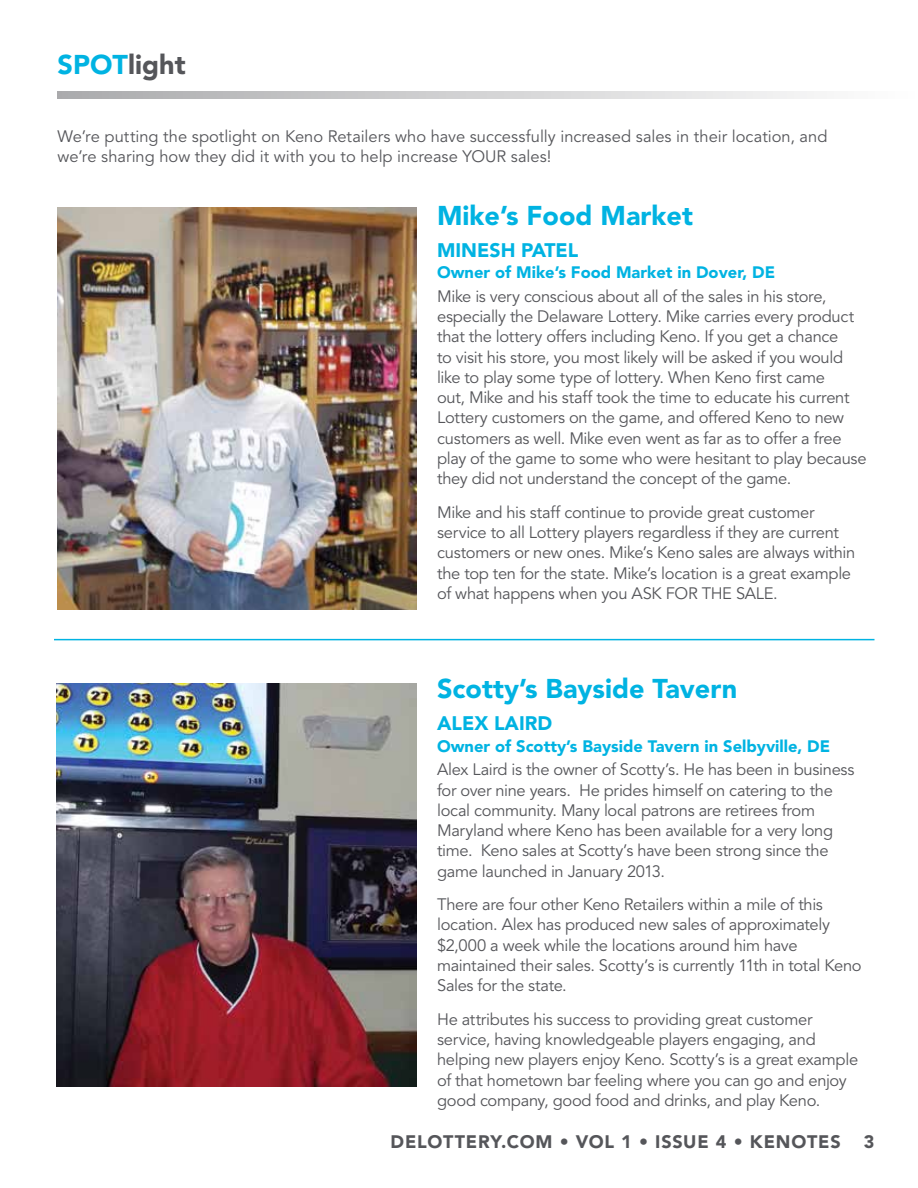
<style>
.page{position:relative;width:918px;height:1188px;background:#fff}
.page>*{position:absolute;margin:0;border:0;box-sizing:border-box;transform-origin:0 0}
.t1{font:900 27px "Avenir LT Std";color:#00b3e2}
.t2{font:900 27px "Avenir LT Std";color:#55565a}
.t3{font:900 19.5px "Avenir LT Std";color:#00b3e2}
.t4{font:900 18px "Avenir LT Std";letter-spacing:.045em;color:#55565a}
.t5{font:16.5px/20.2px "Avenir LT Std";letter-spacing:-.02em;color:#55565a}
.t6{font:16.5px/20.2px "Avenir LT Std";color:#55565a}
.t7{font:900 16.5px "Avenir LT Std";color:#00b3e2}
.s1{color:#00b3e2}
</style>
<div class="page">
<svg style="left:58px;top:91px;width:756px;height:7px;background:#cfcfd0"></svg>
<hr style="left:54px;top:639px;width:820px;height:1px;background:#00b3e2">
<img style="left:57px;top:683px;width:360px;height:403px">
<img style="left:57px;top:207px;width:360px;height:403px">
<h1 class="t2" style="left:58px;top:49px;width:130px"><span class="s1">SPOT</span>light</h1>
<p class="t6" style="left:58px;top:126px;width:771px">We’re putting the spotlight on Keno Retailers who have successfully increased sales in their location, and we’re sharing how they did it with you to help increase YOUR sales!</p>
<h1 class="t1" style="left:437px;top:199px;width:257px">Mike’s Food Market</h1>
<p class="t3" style="left:437px;top:238px;width:143px">MINESH PATEL</p>
<p class="t7" style="left:437px;top:263px;width:340px">Owner of Mike’s Food Market in Dover, DE</p>
<p class="t5" style="left:437px;top:287px;width:431px">Mike is very conscious about all of the sales in his store, especially the Delaware Lottery. Mike carries every product that the lottery offers including Keno. If you get a chance<br>to visit his store, you most likely will be asked if you would like to play some type of lottery. When Keno first came<br>out, Mike and his staff took the time to educate his current Lottery customers on the game, and offered Keno to new customers as well. Mike even went as far as to offer a free play of the game to some who were hesitant to play because they did not understand the concept of the game.</p>
<p class="t5" style="left:437px;top:503px;width:420px">Mike and his staff continue to provide great customer service to all Lottery players regardless if they are current customers or new ones. Mike’s Keno sales are always within the top ten for the state. Mike’s location is a great example of what happens when you ASK FOR THE SALE.</p>
<h1 class="t1" style="left:437px;top:672px;width:302px">Scotty’s Bayside Tavern</h1>
<p class="t3" style="left:437px;top:711px;width:117px">ALEX LAIRD</p>
<p class="t7" style="left:437px;top:736px;width:395px">Owner of Scotty’s Bayside Tavern in Selbyville, DE</p>
<p class="t5" style="left:437px;top:760px;width:419px">Alex Laird is the owner of Scotty’s. He has been in business for over nine years. He prides himself on catering to the local community. Many local patrons are retirees from Maryland where Keno has been available for a very long time. Keno sales at Scotty’s have been strong since the game launched in January 2013.</p>
<p class="t5" style="left:437px;top:895px;width:426px">There are four other Keno Retailers within a mile of this location. Alex has produced new sales of approximately $2,000 a week while the locations around him have maintained their sales. Scotty’s is currently 11th in total Keno Sales for the state.</p>
<p class="t5" style="left:437px;top:1010px;width:423px">He attributes his success to providing great customer service, having knowledgeable players engaging, and helping new players enjoy Keno. Scotty’s is a great example of that hometown bar feeling where you can go and enjoy good company, good food and drinks, and play Keno.</p>
<p class="t4" style="left:391px;top:1130px;width:452px">DELOTTERY.COM • VOL 1 • ISSUE 4 • KENOTES</p>
<p class="t4" style="left:864px;top:1130px;width:12px">3</p>
</div>
